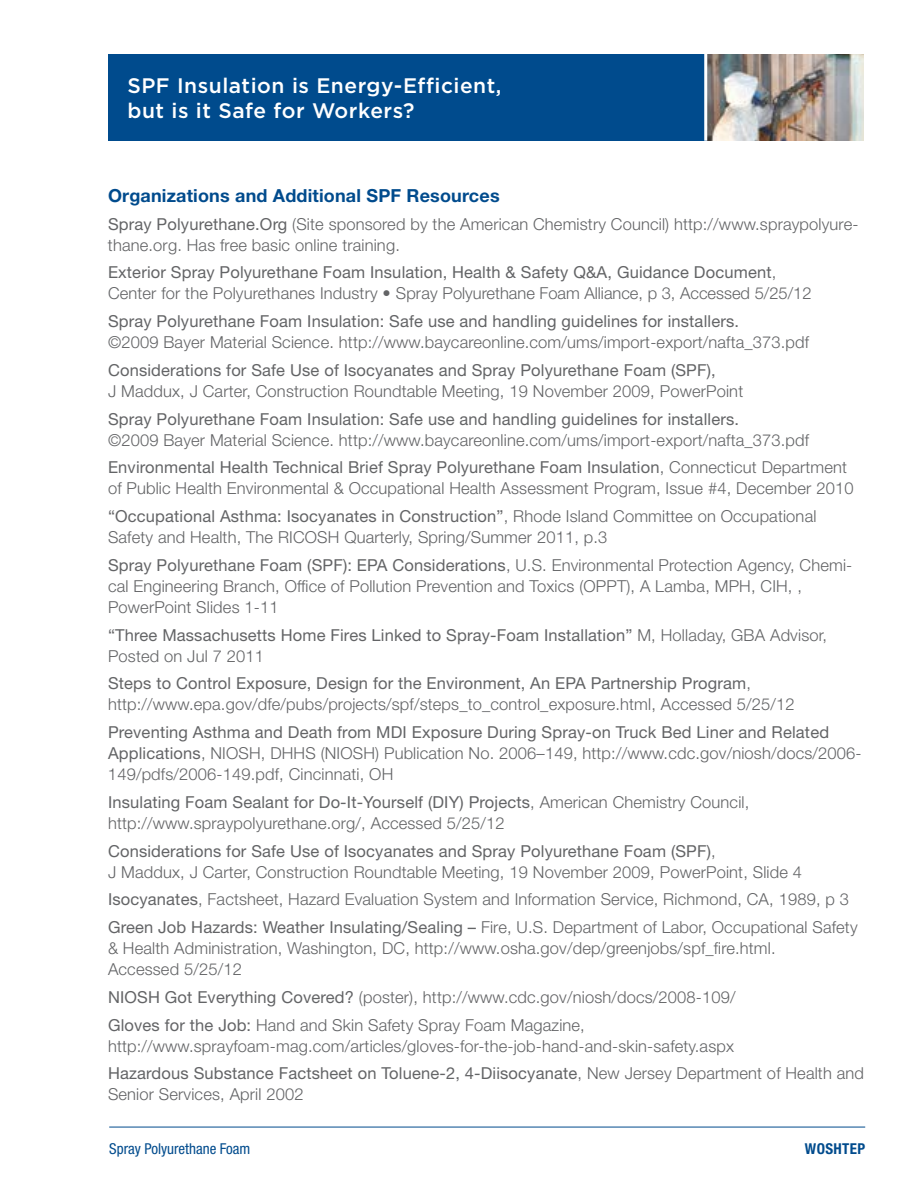
<style>
.page{position:relative;width:918px;height:1188px;background:#fff}
.page>*{position:absolute;margin:0;border:0;box-sizing:border-box;transform-origin:0 0}
.t1{font:500 21px/25.2px "Gotham";letter-spacing:.025em;color:#fff}
.t2{font:700 18px "Helvetica Neue LT Std";letter-spacing:.01em;color:#004b8d}
.t3{font:300 16.5px/21px "Helvetica Neue LT Std";letter-spacing:.01em;color:#636466}
.t4{font:16.5px/21px "Helvetica Neue LT Std";letter-spacing:.01em;color:#636466}
.t5{font:condensed 15px "Helvetica Neue LT Std";color:#004b8d}
.t6{font:700 condensed 15px "Helvetica Neue LT Std";letter-spacing:.025em;color:#004b8d}
.s1{font-weight:400}
.s2{font-weight:300}
</style>
<div class="page">
<div style="left:108px;top:54px;width:601px;height:87px;background:#004b8d"></div>
<img style="left:707px;top:54px;width:157px;height:87px">
<hr style="left:704px;top:54px;width:3px;height:87px;background:#fff">
<hr style="left:109px;top:1127px;width:756px;height:1px;background:#004b8d">
<p class="t1" style="left:127px;top:73px;width:376px">SPF Insulation is Energy-Efficient, but is it Safe for Workers?</p>
<h3 class="t2" style="left:108px;top:184px;width:393px">Organizations and Additional SPF Resources</h3>
<p class="t3" style="left:108px;top:213px;width:752px"><span class="s1">Spray Polyurethane.Org</span> (Site sponsored by the American Chemistry Council) http://www.spraypolyure&shy;thane.org. Has free basic online training.</p>
<p class="t3" style="left:108px;top:262px;width:705px"><span class="s1">Exterior Spray Polyurethane Foam Insulation, Health &amp; Safety Q&amp;A, Guidance Document</span>,<br>Center for the Polyurethanes Industry • Spray Polyurethane Foam Alliance, p 3, Accessed 5/25/12</p>
<p class="t3" style="left:108px;top:310px;width:703px"><span class="s1">Spray Polyurethane Foam Insulation: Safe use and handling guidelines for installers.<br></span>©2009 Bayer Material Science. http://www.baycareonline.com/ums/import-export/nafta_373.pdf</p>
<p class="t3" style="left:108px;top:359px;width:637px"><span class="s1">Considerations for Safe Use of Isocyanates and Spray Polyurethane Foam (SPF),<br></span>J Maddux, J Carter, Construction Roundtable Meeting, 19 November 2009, PowerPoint</p>
<p class="t3" style="left:108px;top:408px;width:703px"><span class="s1">Spray Polyurethane Foam Insulation: Safe use and handling guidelines for installers.<br></span>©2009 Bayer Material Science. http://www.baycareonline.com/ums/import-export/nafta_373.pdf</p>
<p class="t3" style="left:108px;top:457px;width:747px"><span class="s1">Environmental Health Technical Brief Spray Polyurethane Foam Insulation</span>, Connecticut Department of Public Health Environmental &amp; Occupational Health Assessment Program, Issue #4, December 2010</p>
<p class="t3" style="left:108px;top:505px;width:710px"><span class="s1">“Occupational Asthma: Isocyanates in Construction”</span>, Rhode Island Committee on Occupational<br>Safety and Health, The RICOSH Quarterly, Spring/Summer 2011, p.3</p>
<p class="t3" style="left:108px;top:554px;width:746px"><span class="s1">Spray Polyurethane Foam (SPF): EPA Considerations</span>, U.S. Environmental Protection Agency, Chemi&shy;cal Engineering Branch, Office of Pollution Prevention and Toxics (OPPT), A Lamba, MPH, CIH, ,<br>PowerPoint Slides 1-11</p>
<p class="t4" style="left:108px;top:624px;width:721px">“Three Massachusetts Home Fires Linked to Spray-Foam Installation” <span class="s2">M, Holladay, GBA Advisor,<br>Posted on Jul 7 2011</span></p>
<p class="t3" style="left:108px;top:673px;width:688px"><span class="s1">Steps to Control Exposure, Design for the Environment, An EPA Partnership Program</span>, http://www.epa.gov/dfe/pubs/projects/spf/steps_to_control_exposure.html, Accessed 5/25/12</p>
<p class="t3" style="left:108px;top:721px;width:755px"><span class="s1">Preventing Asthma and Death from MDI Exposure During Spray-on Truck Bed Liner and Related<br>Applications</span>, NIOSH, DHHS (NIOSH) Publication No. 2006–149, http://www.cdc.gov/niosh/docs/2006-<br>149/pdfs/2006-149.pdf, Cincinnati, OH</p>
<p class="t3" style="left:108px;top:791px;width:643px"><span class="s1">Insulating Foam Sealant for Do-It-Yourself (DIY) Projects</span>, American Chemistry Council, http://www.spraypolyurethane.org/, Accessed 5/25/12</p>
<p class="t3" style="left:108px;top:840px;width:696px"><span class="s1">Considerations for Safe Use of Isocyanates and Spray Polyurethane Foam (SPF)</span>,<br>J Maddux, J Carter, Construction Roundtable Meeting, 19 November 2009, PowerPoint, Slide 4</p>
<p class="t3" style="left:108px;top:889px;width:743px"><span class="s1">Isocyanates</span>, Factsheet, Hazard Evaluation System and Information Service, Richmond, CA, 1989, p 3</p>
<p class="t3" style="left:108px;top:916px;width:751px"><span class="s1">Green Job Hazards: Weather Insulating/Sealing –</span> Fire, U.S. Department of Labor, Occupational Safety &amp; Health Administration, Washington, DC, http://www.osha.gov/dep/greenjobs/spf_fire.html.<br>Accessed 5/25/12</p>
<p class="t3" style="left:108px;top:986px;width:629px"><span class="s1">NIOSH Got Everything Covered?</span> (poster), http://www.cdc.gov/niosh/docs/2008-109/</p>
<p class="t3" style="left:108px;top:1014px;width:628px"><span class="s1">Gloves for the Job:</span> Hand and Skin Safety Spray Foam Magazine, http://www.sprayfoam-mag.com/articles/gloves-for-the-job-hand-and-skin-safety.aspx</p>
<p class="t3" style="left:108px;top:1063px;width:758px"><span class="s1">Hazardous Substance Factsheet on Toluene-2, 4-Diisocyanate</span>, New Jersey Department of Health and<br>Senior Services, April 2002</p>
<p class="t5" style="left:109px;top:1140px;width:143px">Spray Polyurethane Foam</p>
<p class="t6" style="left:805px;top:1140px;width:62px">WOSHTEP</p>
</div>
